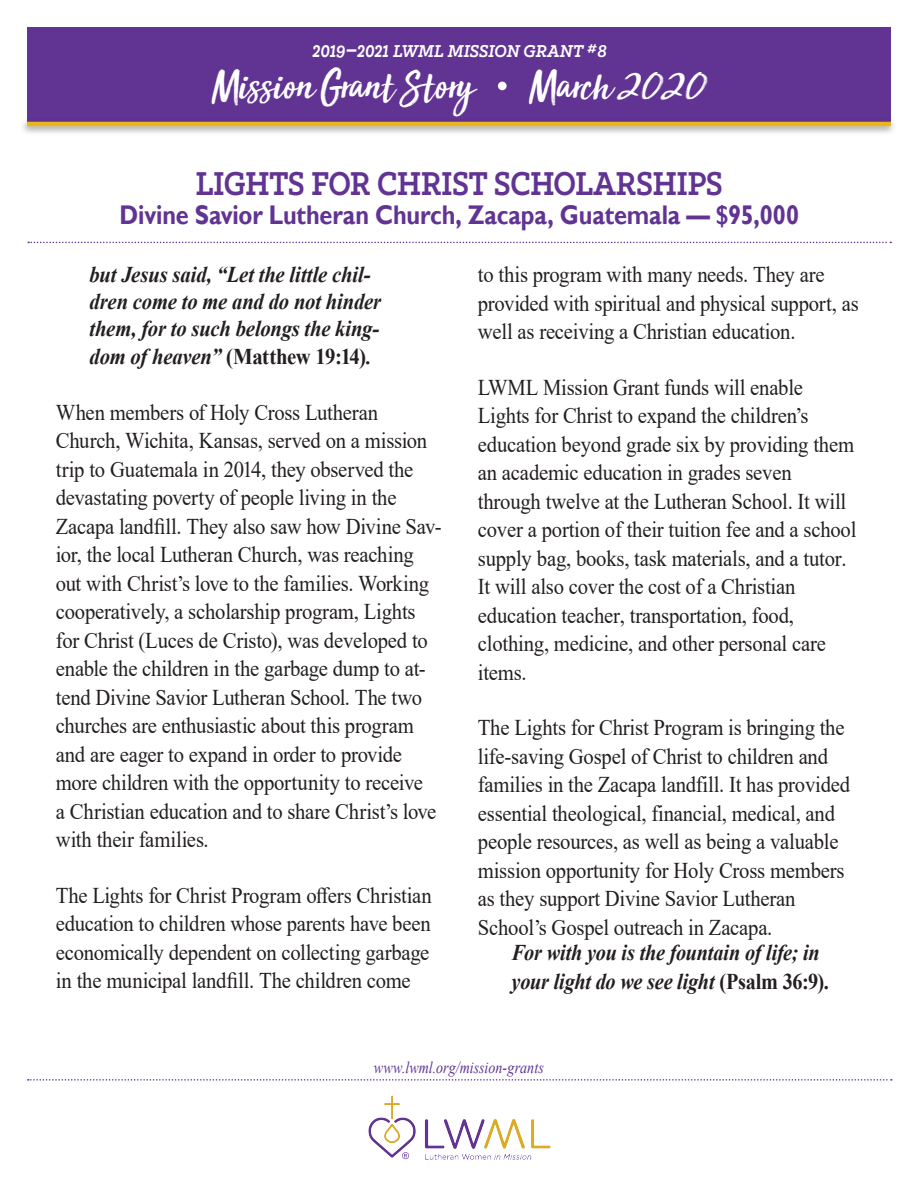
<style>
.page{position:relative;width:918px;height:1188px;background:#fff}
.page>*{position:absolute;margin:0;border:0;box-sizing:border-box;transform-origin:0 0}
.t1{font:45px "Sun Valley";letter-spacing:-.01em;color:#fff}
.t2{font:700 37.5px "Klinic Slab";letter-spacing:-.02em;color:#613393;scale:.86 1}
.t3{font:700 27px "Gill Sans";letter-spacing:-.005em;color:#613393;scale:.87 1}
.t4{font:22.5px/28.5px "Times New Roman";letter-spacing:-.01em;color:#231f20;scale:.92 1}
.t5{font:italic 700 22.5px/27.5px "Times New Roman";letter-spacing:-.01em;color:#231f20;scale:.92 1}
.t6{font:italic 700 22.5px/28.5px "Times New Roman";letter-spacing:-.01em;color:#231f20;scale:.9 1}
.t7{font:italic 700 19.5px "Klinic Slab";letter-spacing:-.005em;color:#fff;scale:.9 1}
.t8{font:italic 16.5px "Times New Roman";color:#613393;scale:.85 1}
.s1{font-size:24.6px}
.s2{font-family:"Klinic Slab";font-weight:700;font-style:italic;font-size:63px}
.s3{font-size:33px}
.s4{font-style:normal}
</style>
<div class="page">
<svg style="left:28px;top:1079px;width:864px;height:2px"></svg>
<div style="left:27px;top:27px;width:864px;height:95px;background:#613393"></div>
<svg style="left:28px;top:242px;width:863px;height:1px"></svg>
<div style="left:19px;top:118px;width:877px;height:17px;background:#231f20;opacity:.51"></div>
<hr style="left:27px;top:122px;width:864px;height:4px;background:#eab51d">
<img style="left:368px;top:1095px;width:183px;height:65px">
<svg style="left:402px;top:1152px;width:7px;height:7px"></svg>
<p class="t7" style="left:313px;top:38px;width:329px"><span class="s1">201</span>9<span class="s1">–2021</span> LWML MISSION GRANT <sup>#</sup>8</p>
<h1 class="t1" style="left:212px;top:47px;width:496px">Mission Grant Story <span class="s2">·</span> March <span class="s3">2020</span></h1>
<h2 class="t2" style="left:196px;top:159px;width:615px">LIGHTS FOR CHRIST SCHOLARSHIPS</h2>
<p class="t3" style="left:119px;top:198px;width:783px">Divine Savior Lutheran Church, Zacapa, Guatemala — $95,000</p>
<p class="t5" style="left:90px;top:260px;width:319px">but Jesus said, “Let the little chil&shy;dren come to me and do not hinder them, for to such belongs the king&shy;dom of heaven” <span class="s4">(Matthew 19:14)</span>.</p>
<p class="t4" style="left:56px;top:397px;width:421px">When members of Holy Cross Lutheran Church, Wichita, Kansas, served on a mission trip to Guatemala in 2014, they observed the devastating poverty of people living in the Zacapa landfill. They also saw how Divine Sav&shy;ior, the local Lutheran Church, was reaching out with Christ’s love to the families. Working cooperatively, a scholarship program, Lights for Christ (Luces de Cristo), was developed to enable the children in the garbage dump to at&shy;tend Divine Savior Lutheran School. The two churches are enthusiastic about this program and are eager to expand in order to provide more children with the opportunity to receive<br>a Christian education and to share Christ’s love with their families.</p>
<p class="t4" style="left:56px;top:880px;width:410px;text-align:justify">The Lights for Christ Program offers Christian education to children whose parents have been economically dependent on collecting garbage in the municipal landfill. The children come</p>
<p class="t4" style="left:478px;top:260px;width:416px">to this program with many needs. They are provided with spiritual and physical support, as well as receiving a Christian education.</p>
<p class="t4" style="left:478px;top:372px;width:413px">LWML Mission Grant funds will enable Lights for Christ to expand the children’s education beyond grade six by providing them an academic education in grades seven through twelve at the Lutheran School. It will cover a portion of their tuition fee and a school supply bag, books, task materials, and a tutor.<br>It will also cover the cost of a Christian education teacher, transportation, food, clothing, medicine, and other personal care items.</p>
<p class="t4" style="left:478px;top:713px;width:406px">The Lights for Christ Program is bringing the life-saving Gospel of Christ to children and families in the Zacapa landfill. It has provided essential theological, financial, medical, and people resources, as well as being a valuable mission opportunity for Holy Cross members as they support Divine Savior Lutheran School’s Gospel outreach in Zacapa.</p>
<p class="t6" style="left:512px;top:938px;width:354px">For with you is the fountain of life; in your light do we see light <span class="s4">(Psalm 36:9).</span></p>
<p class="t8" style="left:374px;top:1056px;width:201px">www.lwml.org/mission-grants</p>
</div>
